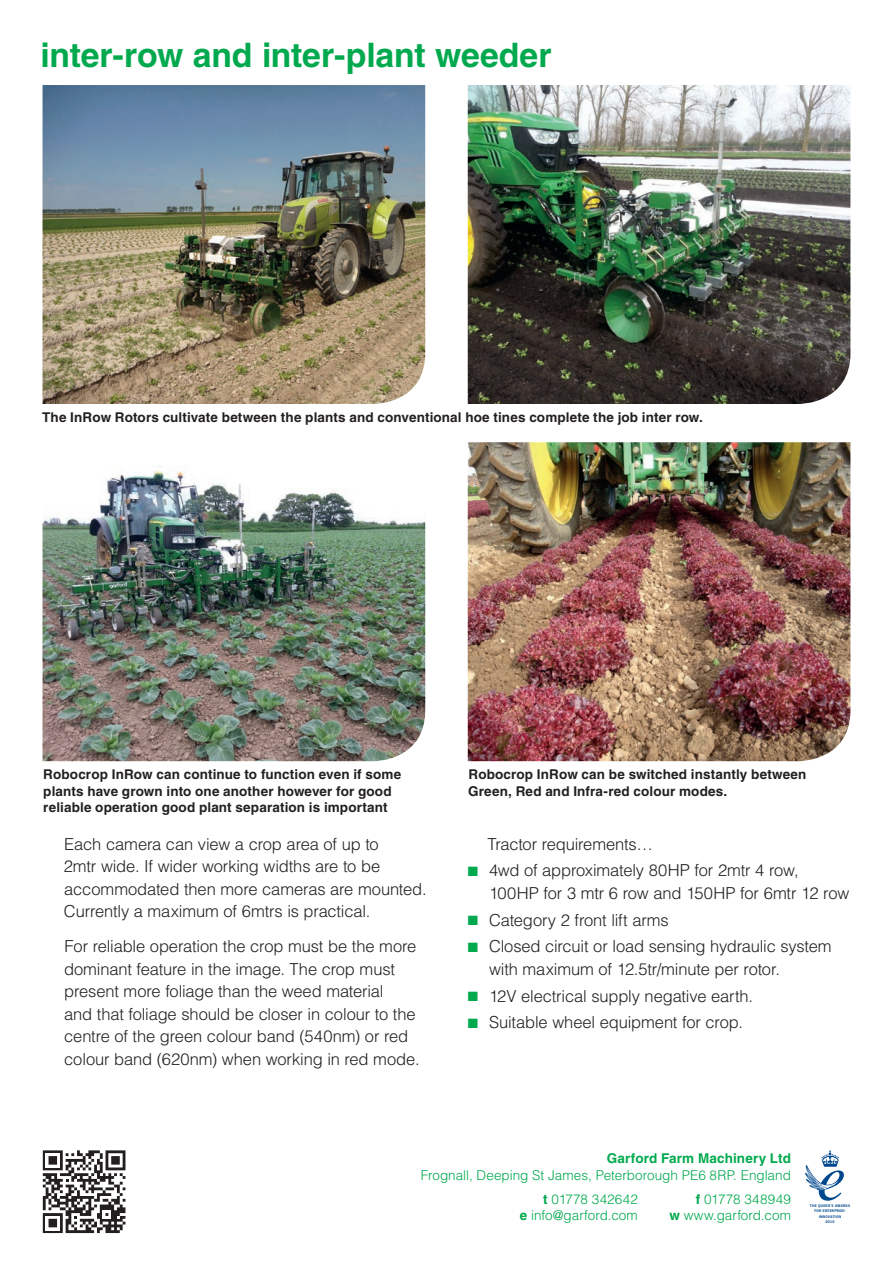
<style>
.page{position:relative;width:893px;height:1263px;background:#fff}
.page>*{position:absolute;margin:0;border:0;box-sizing:border-box;transform-origin:0 0}
.cover__description{font:700 33.75px "Helvetica LT Std";letter-spacing:-.005em;color:#00a94e}
.content__body{font:300 16.5px/22.5px "Helvetica LT Std";letter-spacing:-.01em;color:#231f20}
.picture__caption{font:700 13.5px/16.5px "Helvetica LT Std";letter-spacing:.01em;color:#231f20}
.t1{font:300 13.5px/24.8px "Helvetica LT Std";color:#00a94e}
.t2{font:700 13.5px "Helvetica LT Std";letter-spacing:.01em;color:#00a94e}
.t3{font:700 3.3px/5.2px "News Gothic Std";letter-spacing:.075em;color:#01478d;text-align:center}
.s1{color:#00a94e}
.s2{font-weight:700}
</style>
<div class="page">
<svg style="left:42px;top:1150px;width:84px;height:84px"></svg>
<svg style="left:43px;top:1150px;width:82px;height:83px"></svg>
<img style="left:43px;top:466px;width:382px;height:295px">
<img style="left:468px;top:85px;width:382px;height:319px">
<img style="left:468px;top:442px;width:382px;height:319px">
<img style="left:43px;top:85px;width:382px;height:319px">
<svg style="left:805px;top:1150px;width:39px;height:51px"></svg>
<p class="cover__description" style="left:40px;top:34px;width:513px">inter-row and inter-plant weeder</p>
<p class="picture__caption" style="left:42px;top:409px;width:662px">The InRow Rotors cultivate between the plants and conventional hoe tines complete the job inter row.</p>
<p class="picture__caption" style="left:43px;top:766px;width:359px">Robocrop InRow can continue to function even if some plants have grown into one another however for good reliable operation good plant separation is important</p>
<p class="picture__caption" style="left:468px;top:766px;width:340px">Robocrop InRow can be switched instantly between<br>Green, Red and Infra-red colour modes.</p>
<p class="content__body" style="left:64px;top:832px;width:364px">Each camera can view a crop area of up to<br>2mtr wide. If wider working widths are to be accommodated then more cameras are mounted.<br>Currently a maximum of 6mtrs is practical.</p>
<p class="content__body" style="left:64px;top:935px;width:357px">For reliable operation the crop must be the more dominant feature in the image. The crop must present more foliage than the weed material<br>and that foliage should be closer in colour to the centre of the green colour band (540nm) or red colour band (620nm) when working in red mode.</p>
<p class="content__body" style="left:487px;top:832px;width:167px">Tractor requirements…</p>
<p class="content__body" style="left:489px;top:859px;width:362px;text-indent:-21px"><span class="s1">■</span> 4wd of approximately 80HP for 2mtr 4 row,<br>100HP for 3 mtr 6 row and 150HP for 6mtr 12 row</p>
<p class="content__body" style="left:468px;top:908px;width:203px"><span class="s1">■</span> Category 2 front lift arms</p>
<p class="content__body" style="left:489px;top:935px;width:344px;text-indent:-21px"><span class="s1">■</span> Closed circuit or load sensing hydraulic system with maximum of 12.5tr/minute per rotor.</p>
<p class="content__body" style="left:468px;top:984px;width:287px"><span class="s1">■</span> 12V electrical supply negative earth.</p>
<p class="content__body" style="left:468px;top:1011px;width:277px"><span class="s1">■</span> Suitable wheel equipment for crop.</p>
<p class="t2" style="left:607px;top:1150px;width:186px">Garford Farm Machinery Ltd</p>
<p class="t1" style="left:543px;top:1162px;width:249px;text-indent:-122px">Frognall, Deeping St James, Peterborough PE6 8RP. England <span class="s2">t</span> 01778 342642</p>
<p class="t1" style="left:696px;top:1187px;width:97px"><span class="s2">f</span> 01778 348949</p>
<p class="t1" style="left:520px;top:1203px;width:120px"><span class="s2">e</span> info@garford.com</p>
<p class="t1" style="left:669px;top:1203px;width:123px"><span class="s2">w</span> www.garford.com</p>
<p class="t3" style="left:810px;top:1203px;width:42px">THE QUEEN’S AWARDS<br>FOR ENTERPRISE:<br>INNOVATION<br>2010</p>
</div>
